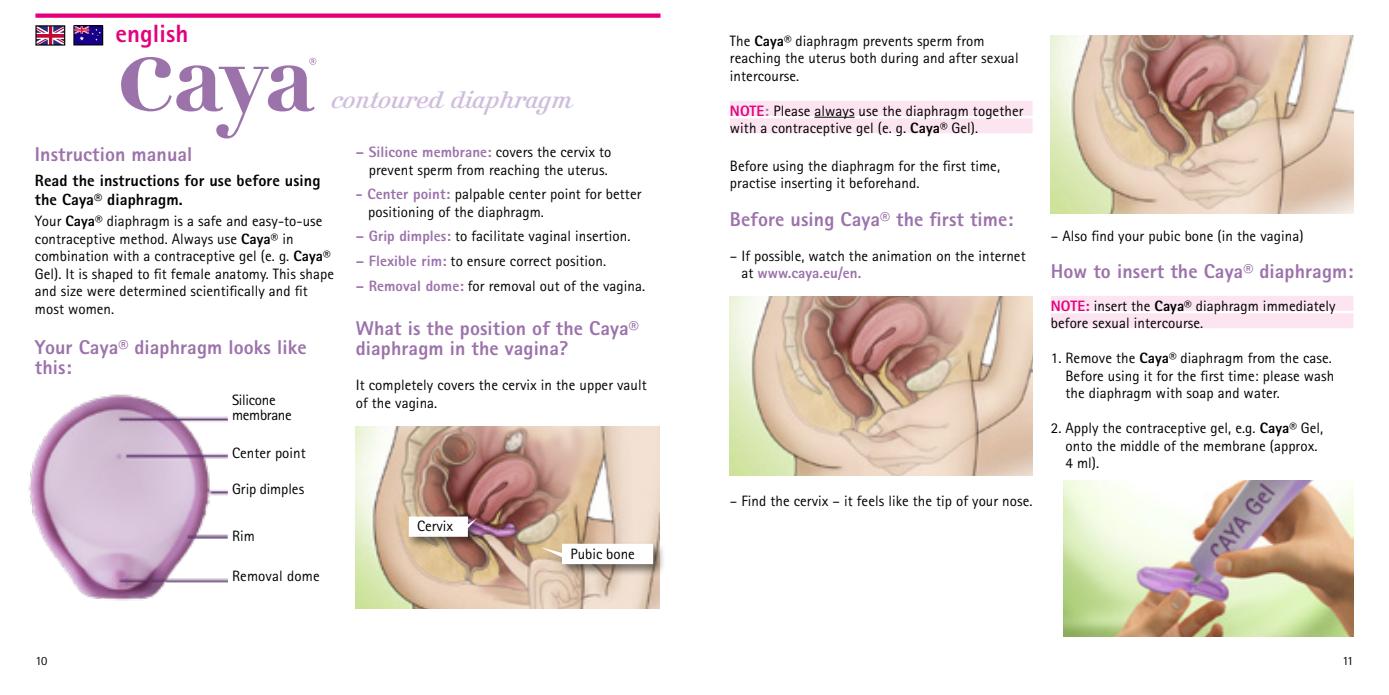
<style>
.page{position:relative;width:1389px;height:695px;background:#fff}
.page>*{position:absolute;margin:0;border:0;box-sizing:border-box;transform-origin:0 0}
.t1{font:25px "Kursivschrift Liegend";color:#d0bfdc}
.t2{font:800 25px "Rotis Sans Serif Pro";letter-spacing:.005em;color:#e4007d}
.t3{font:800 20px/20px "Rotis Sans Serif Pro";letter-spacing:.005em;color:#9c72ab}
.t4{font:800 16.25px/18.8px "Rotis Sans Serif Pro";letter-spacing:.005em;color:#000}
.t5{font:15px/17.5px "Rotis Sans Serif Pro";letter-spacing:.005em;color:#000}
.t6{font:15px "Rotis Sans Serif Pro";letter-spacing:-.02em;color:#000}
.t7{font:12.5px "Rotis Sans Serif Pro";color:#000}
.s1{font-weight:800;color:#9c72ab}
.s2{font-weight:800}
.s3{font-weight:800;color:#e4007d}
</style>
<div class="page">
<div style="left:35px;top:13px;width:626px;height:5px;background:#e4007d"></div>
<svg style="left:121px;top:57px;width:195px;height:81px"></svg>
<img style="left:356px;top:426px;width:303px;height:183px">
<div style="left:406px;top:513px;width:83px;height:36px;background:#000;opacity:.5"></div>
<svg style="left:409px;top:516px;width:68px;height:20px"></svg>
<div style="left:539px;top:540px;width:127px;height:36px;background:#000;opacity:.5"></div>
<svg style="left:540px;top:543px;width:113px;height:21px"></svg>
<div style="left:730px;top:101px;width:303px;height:15px;background:#fce5f1"></div>
<hr style="left:814px;top:117px;width:41px;height:1px;background:#000">
<div style="left:730px;top:118px;width:303px;height:15px;background:#fce5f1"></div>
<img style="left:730px;top:296px;width:303px;height:179px">
<div style="left:1051px;top:296px;width:303px;height:15px;background:#fce5f1"></div>
<div style="left:1051px;top:313px;width:303px;height:15px;background:#fce5f1"></div>
<img style="left:1051px;top:35px;width:303px;height:178px">
<img style="left:1063px;top:480px;width:291px;height:156px">
<img style="left:28px;top:394px;width:200px;height:206px">
<svg style="left:37px;top:27px;width:26px;height:17px"></svg>
<div style="left:35px;top:25px;width:30px;height:21px;border:1px solid #000"></div>
<div style="left:74px;top:26px;width:29px;height:19px;background:#170087"></div>
<div style="left:73px;top:25px;width:30px;height:20px;border:1px solid #000"></div>
<svg style="left:75px;top:26px;width:26px;height:15px"></svg>
<h1 class="t2" style="left:115px;top:18px;width:74px">english</h1>
<h1 class="t1" style="left:332px;top:86px;width:242px">contoured diaphragm</h1>
<p class="t5" style="left:356px;top:143px;width:257px;text-align:right"><span class="s1">– Silicone membrane:</span> covers the cervix to prevent sperm from reaching the uterus.</p>
<p class="t5" style="left:368px;top:185px;width:275px;text-indent:-12px"><span class="s1">- Center point:</span> palpable center point for better positioning of the diaphragm.</p>
<p class="t5" style="left:356px;top:228px;width:276px"><span class="s1">– Grip dimples:</span> to facilitate vaginal insertion.</p>
<p class="t5" style="left:356px;top:252px;width:252px"><span class="s1">– Flexible rim:</span> to ensure correct position.</p>
<p class="t5" style="left:356px;top:277px;width:291px"><span class="s1">– Removal dome:</span> for removal out of the vagina.</p>
<h2 class="t3" style="left:356px;top:318px;width:285px">What is the position of the Caya® diaphragm in the vagina?</h2>
<p class="t5" style="left:356px;top:376px;width:293px">It completely covers the cervix in the upper vault</p>
<h2 class="t3" style="left:35px;top:144px;width:159px">Instruction manual</h2>
<p class="t4" style="left:35px;top:171px;width:287px">Read the instructions for use before using the Caya® diaphragm.</p>
<p class="t5" style="left:35px;top:212px;width:301px">Your <span class="s2">Caya®</span> diaphragm is a safe and easy-to-use contraceptive method. Always use <span class="s2">Caya®</span> in combination with a contraceptive gel (e. g. <span class="s2">Caya® </span>Gel). It is shaped to fit female anatomy. This shape and size were determined scientifically and fit most women.</p>
<h2 class="t3" style="left:35px;top:337px;width:273px">Your Caya® diaphragm looks like this:</h2>
<p class="t6" style="left:232px;top:391px;width:45px">Silicone</p>
<p class="t5" style="left:356px;top:394px;width:83px">of the vagina.</p>
<p class="t6" style="left:232px;top:406px;width:61px">membrane</p>
<p class="t5" style="left:232px;top:444px;width:75px">Center point</p>
<p class="t5" style="left:232px;top:480px;width:74px">Grip dimples</p>
<p class="t5" style="left:232px;top:527px;width:24px">Rim</p>
<p class="t5" style="left:232px;top:567px;width:89px">Removal dome</p>
<p class="t5" style="left:417px;top:516px;width:38px">Cervix</p>
<p class="t5" style="left:570px;top:545px;width:66px">Pubic bone</p>
<p class="t5" style="left:730px;top:32px;width:290px">The <span class="s2">Caya®</span> diaphragm prevents sperm from reaching the uterus both during and after sexual intercourse.</p>
<p class="t5" style="left:730px;top:102px;width:295px"><span class="s3">NOTE</span><span class="s1">:</span> Please always use the diaphragm together with a contraceptive gel (e. g. <span class="s2">Caya®</span> Gel).</p>
<p class="t5" style="left:730px;top:157px;width:272px">Before using the diaphragm for the first time, practise inserting it beforehand.</p>
<h2 class="t3" style="left:730px;top:209px;width:285px">Before using Caya® the first time:</h2>
<p class="t5" style="left:741px;top:247px;width:286px;text-indent:-12px">– If possible, watch the animation on the internet at <span class="s1">www.caya.eu/en.</span></p>
<p class="t5" style="left:730px;top:492px;width:304px">– Find the cervix – it feels like the tip of your nose.</p>
<p class="t5" style="left:1051px;top:227px;width:254px">– Also find your pubic bone (in the vagina)</p>
<h2 class="t3" style="left:1051px;top:261px;width:304px">How to insert the Caya® diaphragm:</h2>
<p class="t5" style="left:1051px;top:297px;width:286px"><span class="s3">NOTE:</span> insert the <span class="s2">Caya®</span> diaphragm immediately before sexual intercourse.</p>
<p class="t5" style="left:1066px;top:349px;width:270px;text-indent:-15px">1. Remove the <span class="s2">Caya®</span> diaphragm from the case.<br>Before using it for the first time: please wash the diaphragm with soap and water.</p>
<p class="t5" style="left:1066px;top:419px;width:259px;text-indent:-15px">2. Apply the contraceptive gel, e.g. <span class="s2">Caya®</span> Gel, onto the middle of the membrane (approx.<br>4 ml).</p>
<p class="t7" style="left:35px;top:653px;width:14px">10</p>
<p class="t7" style="left:1342px;top:653px;width:13px">11</p>
</div>
